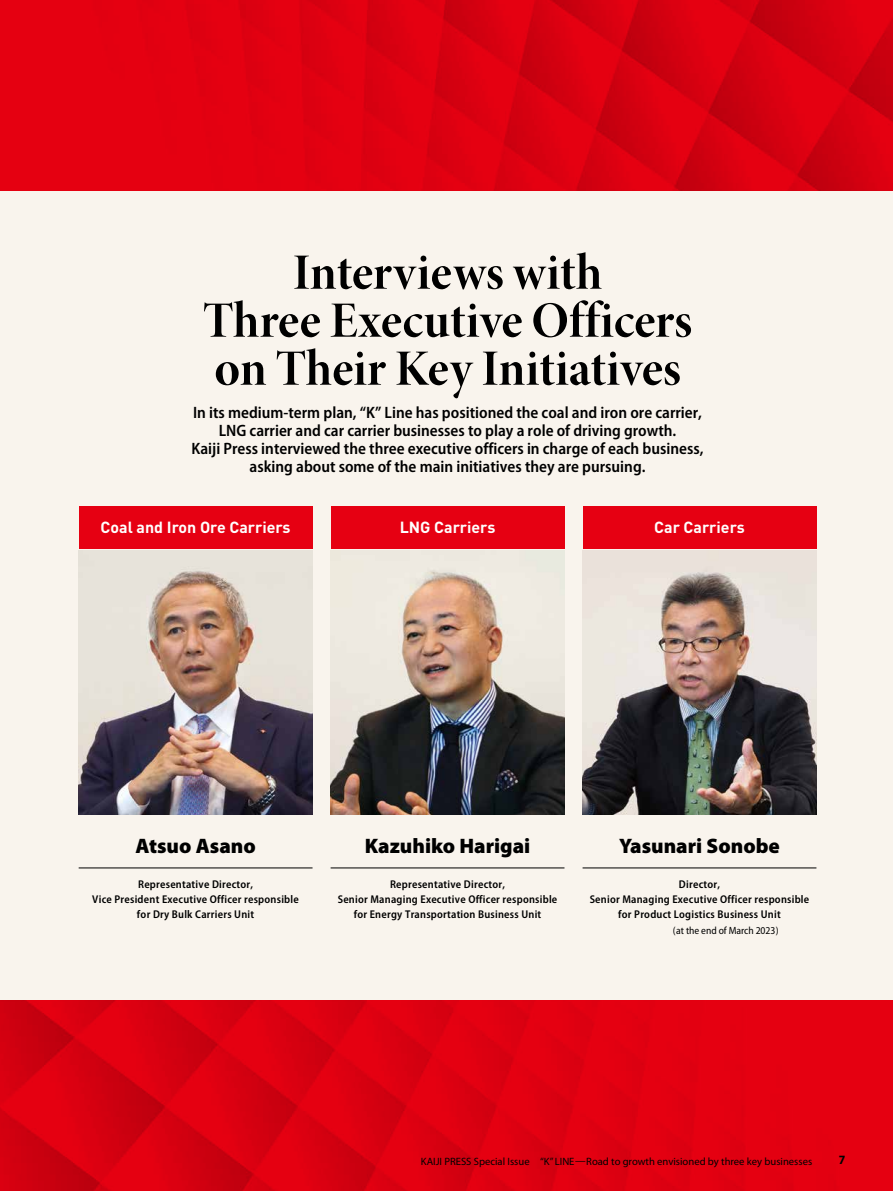
<style>
.page{position:relative;width:893px;height:1191px;background:#fff}
.page>*{position:absolute;margin:0;border:0;box-sizing:border-box;transform-origin:0 0}
.t1{font:51px/48px "Minion Pro Bold Disp";color:#000;text-align:center}
.t2{font:900 21px "Myriad Pro";color:#000}
.t3{font:600 semi-condensed 16.5px/18px "Myriad Pro";color:#000;text-align:center}
.t4{font:700 15.9px "DIN Pro";color:#fff}
.t5{font:700 semi-condensed 12.75px "Myriad Pro";color:#000}
.t6{font:600 semi-condensed 11.25px/15px "Myriad Pro";letter-spacing:.02em;color:#000;text-align:center}
.t7{font:10.65px "Myriad Pro";color:#000}
.t8{font:semi-condensed 10.5px "Myriad Pro";letter-spacing:-.005em;color:#000}
</style>
<div class="page">
<img style="left:0;top:0;width:893px;height:1191px">
<div style="left:0;top:191px;width:893px;height:808px;background:#f9f4ed"></div>
<hr style="left:79px;top:867px;width:234px;height:1px;background:#000">
<hr style="left:331px;top:867px;width:233px;height:1px;background:#000">
<hr style="left:583px;top:867px;width:233px;height:1px;background:#000">
<img style="left:79px;top:551px;width:234px;height:263px">
<div style="left:79px;top:506px;width:234px;height:43px;background:#e60012"></div>
<img style="left:331px;top:551px;width:233px;height:263px">
<div style="left:331px;top:506px;width:233px;height:43px;background:#e60012"></div>
<img style="left:583px;top:551px;width:233px;height:263px">
<div style="left:583px;top:506px;width:233px;height:43px;background:#e60012"></div>
<h1 class="t1" style="left:203px;top:250px;width:490px">Interviews with<br>Three Executive Officers on Their Key Initiatives</h1>
<p class="t3" style="left:192px;top:404px;width:514px">In its medium-term plan, “K” Line has positioned the coal and iron ore carrier, LNG carrier and car carrier businesses to play a role of driving growth.<br>Kaiji Press interviewed the three executive officers in charge of each business, asking about some of the main initiatives they are pursuing.</p>
<h3 class="t4" style="left:101px;top:515px;width:191px">Coal and Iron Ore Carriers</h3>
<h3 class="t4" style="left:400px;top:515px;width:97px">LNG Carriers</h3>
<h3 class="t4" style="left:654px;top:515px;width:92px">Car Carriers</h3>
<h2 class="t2" style="left:135px;top:834px;width:122px">Atsuo Asano</h2>
<p class="t6" style="left:92px;top:876px;width:208px">Representative Director,<br>Vice President Executive Officer responsible for Dry Bulk Carriers Unit</p>
<h2 class="t2" style="left:365px;top:834px;width:167px">Kazuhiko Harigai</h2>
<p class="t6" style="left:338px;top:876px;width:221px">Representative Director,<br>Senior Managing Executive Officer responsible for Energy Transportation Business Unit</p>
<h2 class="t2" style="left:619px;top:834px;width:162px">Yasunari Sonobe</h2>
<p class="t6" style="left:590px;top:876px;width:221px">Director,<br>Senior Managing Executive Officer responsible for Product Logistics Business Unit</p>
<p class="t8" style="left:673px;top:924px;width:107px">(at the end of March 2023)</p>
<p class="t7" style="left:421px;top:1155px;width:393px">KAIJI PRESS Special Issue “K” LINE—Road to growth envisioned by three key businesses</p>
<p class="t5" style="left:839px;top:1153px;width:8px">7</p>
</div>
